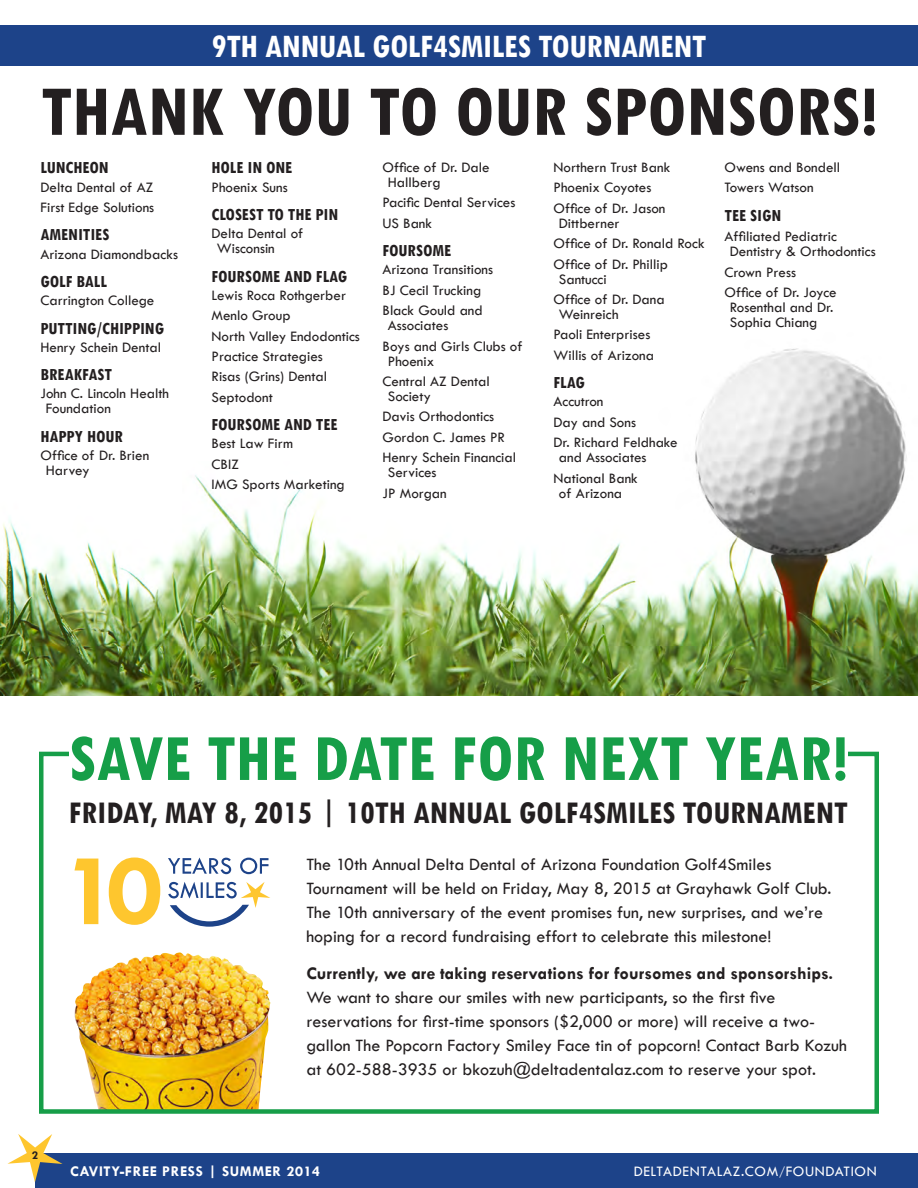
<style>
.page{position:relative;width:918px;height:1188px;background:#fff}
.page>*{position:absolute;margin:0;border:0;box-sizing:border-box;transform-origin:0 0}
.t1{font:700 condensed 75.6px "Tw Cen";color:#231f20}
.t2{font:700 condensed 69.75px "Tw Cen";color:#169e48}
.TW_head{font:700 condensed 34.8px "Tw Cen";letter-spacing:-.01em;color:#fff}
.t3{font:700 condensed 33.45px "Tw Cen";color:#231f20}
.t4{font:18px/24px "Tw Cen";color:#231f20}
.t5{font:700 condensed 18px "Tw Cen";color:#231f20}
.t6{font:15px/15px "Tw Cen";color:#231f20}
.t7{font:15px "Tw Cen";letter-spacing:.04em;color:#fff}
.t8{font:700 15px "Tw Cen";letter-spacing:.04em;color:#fff}
.t9{font:700 12px "Tw Cen";color:#231f20}
.s1{font-weight:700}
.s2{font-size:12px}
</style>
<div class="page">
<div style="left:35px;top:1153px;width:883px;height:35px;background:#1d4389"></div>
<svg style="left:7px;top:1134px;width:56px;height:48px"></svg>
<img style="left:75px;top:952px;width:196px;height:157px">
<img style="left:0;top:348px;width:918px;height:348px">
<svg style="left:75px;top:858px;width:85px;height:67px"></svg>
<svg style="left:168px;top:858px;width:101px;height:16px"></svg>
<svg style="left:168px;top:882px;width:102px;height:45px"></svg>
<div style="left:39px;top:752px;width:840px;height:362px;border:4px solid #169e48"></div>
<div style="left:69px;top:734px;width:779px;height:46px;background:#fff"></div>
<div style="left:1px;top:25px;width:917px;height:41px;background:#1d4389"></div>
<p class="TW_head" style="left:212px;top:25px;width:496px">9TH ANNUAL GOLF4SMILES TOURNAMENT</p>
<p class="t1" style="left:40px;top:66px;width:838px">THANK YOU TO OUR SPONSORS!</p>
<p class="t5" style="left:40px;top:157px;width:70px">LUNCHEON</p>
<p class="t6" style="left:40px;top:179px;width:114px">Delta Dental of AZ</p>
<p class="t6" style="left:40px;top:200px;width:115px">First Edge Solutions</p>
<p class="t5" style="left:40px;top:224px;width:70px">AMENITIES</p>
<p class="t6" style="left:40px;top:246px;width:139px">Arizona Diamondbacks</p>
<p class="t5" style="left:40px;top:270px;width:68px">GOLF BALL</p>
<p class="t6" style="left:40px;top:293px;width:115px">Carrington College</p>
<p class="t5" style="left:40px;top:317px;width:125px">PUTTING/CHIPPING</p>
<p class="t6" style="left:40px;top:340px;width:122px">Henry Schein Dental</p>
<p class="t5" style="left:40px;top:364px;width:73px">BREAKFAST</p>
<p class="t6" style="left:46px;top:386px;width:125px;text-indent:-5px">John C. Lincoln Health<br>Foundation</p>
<p class="t5" style="left:40px;top:425px;width:84px">HAPPY HOUR</p>
<p class="t6" style="left:46px;top:448px;width:105px;text-indent:-5px">Office of Dr. Brien<br>Harvey</p>
<p class="t5" style="left:212px;top:157px;width:82px">HOLE IN ONE</p>
<p class="t6" style="left:212px;top:179px;width:78px">Phoenix Suns</p>
<p class="t5" style="left:212px;top:203px;width:128px">CLOSEST TO THE PIN</p>
<p class="t6" style="left:217px;top:226px;width:88px;text-indent:-5px">Delta Dental of<br>Wisconsin</p>
<p class="t5" style="left:212px;top:265px;width:137px">FOURSOME AND FLAG</p>
<p class="t6" style="left:212px;top:288px;width:136px">Lewis Roca Rothgerber</p>
<p class="t6" style="left:212px;top:308px;width:81px">Menlo Group</p>
<p class="t6" style="left:212px;top:328px;width:150px">North Valley Endodontics</p>
<p class="t6" style="left:212px;top:349px;width:113px">Practice Strategies</p>
<p class="t6" style="left:212px;top:369px;width:117px">Risas (Grins) Dental</p>
<p class="t6" style="left:212px;top:390px;width:63px">Septodont</p>
<p class="t5" style="left:212px;top:414px;width:128px">FOURSOME AND TEE</p>
<p class="t6" style="left:212px;top:436px;width:83px">Best Law Firm</p>
<p class="t6" style="left:212px;top:457px;width:29px">CBIZ</p>
<p class="t6" style="left:212px;top:477px;width:135px">IMG Sports Marketing</p>
<p class="t6" style="left:388px;top:160px;width:103px;text-indent:-5px">Office of Dr. Dale<br>Hallberg</p>
<p class="t6" style="left:382px;top:195px;width:134px">Pacific Dental Services</p>
<p class="t6" style="left:382px;top:216px;width:51px">US Bank</p>
<p class="t5" style="left:382px;top:240px;width:70px">FOURSOME</p>
<p class="t6" style="left:382px;top:262px;width:112px">Arizona Transitions</p>
<p class="t6" style="left:382px;top:282px;width:100px">BJ Cecil Trucking</p>
<p class="t6" style="left:388px;top:303px;width:96px;text-indent:-5px">Black Gould and<br>Associates</p>
<p class="t6" style="left:388px;top:338px;width:136px;text-indent:-5px">Boys and Girls Clubs of<br>Phoenix</p>
<p class="t6" style="left:388px;top:374px;width:103px;text-indent:-5px">Central AZ Dental<br>Society</p>
<p class="t6" style="left:382px;top:409px;width:113px">Davis Orthodontics</p>
<p class="t6" style="left:382px;top:429px;width:124px">Gordon C. James PR</p>
<p class="t6" style="left:388px;top:450px;width:130px;text-indent:-5px">Henry Schein Financial<br>Services</p>
<p class="t6" style="left:382px;top:485px;width:66px">JP Morgan</p>
<p class="t6" style="left:554px;top:160px;width:118px">Northern Trust Bank</p>
<p class="t6" style="left:554px;top:180px;width:99px">Phoenix Coyotes</p>
<p class="t6" style="left:559px;top:200px;width:108px;text-indent:-5px">Office of Dr. Jason<br>Dittberner</p>
<p class="t6" style="left:554px;top:236px;width:153px">Office of Dr. Ronald Rock</p>
<p class="t6" style="left:559px;top:256px;width:111px;text-indent:-5px">Office of Dr. Phillip<br>Santucci</p>
<p class="t6" style="left:559px;top:292px;width:107px;text-indent:-5px">Office of Dr. Dana<br>Weinreich</p>
<p class="t6" style="left:554px;top:327px;width:98px">Paoli Enterprises</p>
<p class="t6" style="left:554px;top:347px;width:102px">Willis of Arizona</p>
<p class="t5" style="left:554px;top:372px;width:33px">FLAG</p>
<p class="t6" style="left:554px;top:394px;width:51px">Accutron</p>
<p class="t6" style="left:554px;top:414px;width:84px">Day and Sons</p>
<p class="t6" style="left:559px;top:435px;width:120px;text-indent:-5px">Dr. Richard Feldhake and Associates</p>
<p class="t6" style="left:559px;top:470px;width:80px;text-indent:-5px">National Bank of Arizona</p>
<p class="t6" style="left:724px;top:160px;width:117px">Owens and Bondell</p>
<p class="t6" style="left:724px;top:180px;width:91px">Towers Watson</p>
<p class="t5" style="left:724px;top:204px;width:58px">TEE SIGN</p>
<p class="t6" style="left:730px;top:229px;width:147px;text-indent:-5px">Affiliated Pediatric<br>Dentistry &amp; Orthodontics</p>
<p class="t6" style="left:724px;top:264px;width:73px">Crown Press</p>
<p class="t6" style="left:730px;top:285px;width:108px;text-indent:-5px">Office of Dr. Joyce<br>Rosenthal and Dr.<br>Sophia Chiang</p>
<p class="t2" style="left:69px;top:716px;width:780px">SAVE THE DATE FOR NEXT YEAR!</p>
<p class="t3" style="left:69px;top:793px;width:780px">FRIDAY, MAY 8, 2015 | 10TH ANNUAL GOLF4SMILES TOURNAMENT</p>
<p class="t9" style="left:32px;top:1148px;width:8px">2</p>
<p class="t4" style="left:306px;top:852px;width:527px">The 10th Annual Delta Dental of Arizona Foundation Golf4Smiles Tournament will be held on Friday, May 8, 2015 at Grayhawk Golf Club.<br>The 10th anniversary of the event promises fun, new surprises, and we’re hoping for a record fundraising effort to celebrate this milestone!</p>
<p class="t4" style="left:306px;top:962px;width:542px"><span class="s1">Currently, we are taking reservations for foursomes and sponsorships.<br></span>We want to share our smiles with new participants, so the first five reservations for first-time sponsors ($2,000 or more) will receive a two&shy;gallon The Popcorn Factory Smiley Face tin of popcorn! Contact Barb Kozuh at 602-588-3935 or bkozuh@deltadentalaz.com to reserve your spot.</p>
<p class="t8" style="left:70px;top:1162px;width:252px">CAVITY-FREE PRESS | SUMMER 2014</p>
<p class="t7" style="left:634px;top:1162px;width:245px">DELTADENTALAZ.COM<span class="s2">/</span>FOUNDATION</p>
</div>
